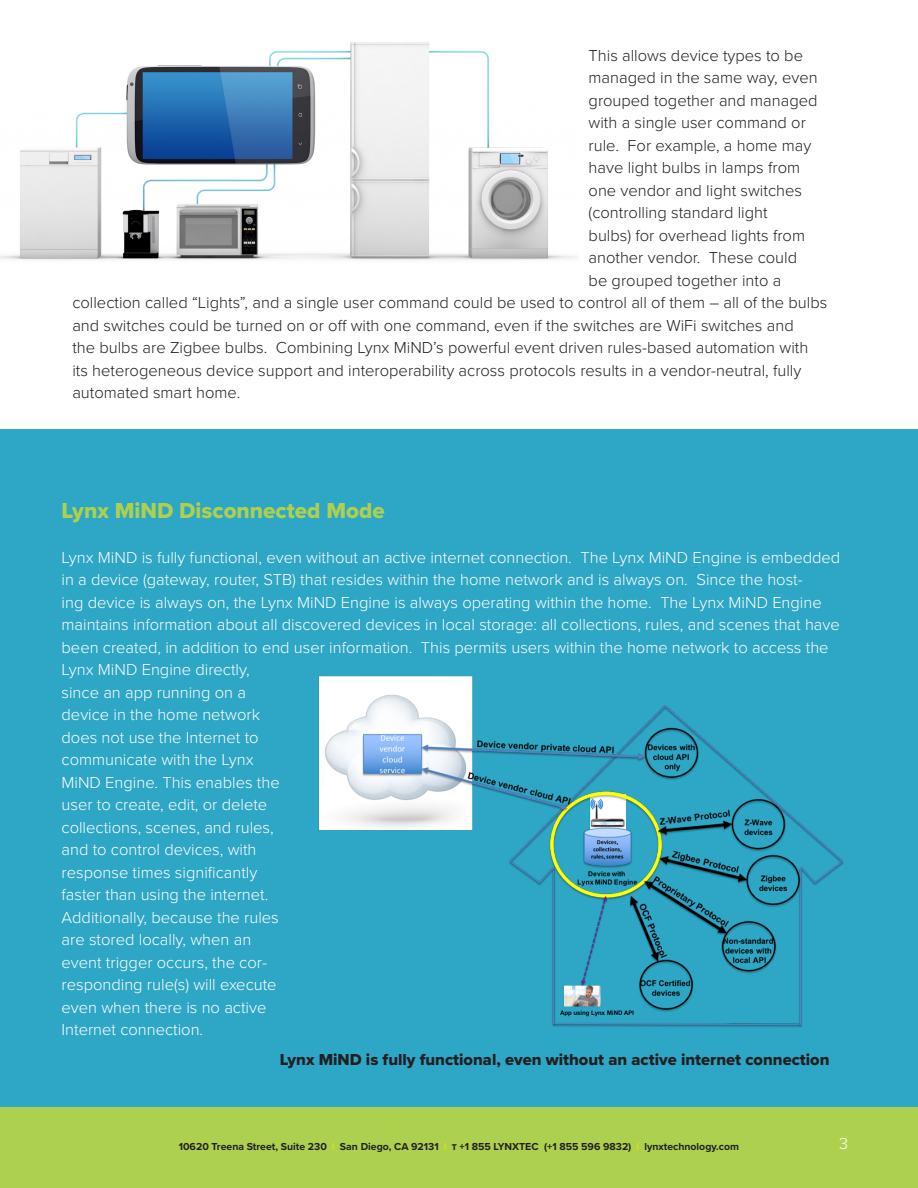
<style>
.page{position:relative;width:918px;height:1188px;background:#fff}
.page>*{position:absolute;margin:0;border:0;box-sizing:border-box;transform-origin:0 0}
.t1{font:22.5px "Proxima Nova Extrabld";color:#add14e}
.t2{font:300 16.5px/22.5px "Proxima Nova";color:#fff}
.t3{font:300 16.5px "Proxima Nova";color:#231f20}
.t4{font:16.5px "Proxima Nova Extrabld";color:#231f20}
.t5{font:700 10.5px "Proxima Nova";color:#231f20}
.s1{color:#e2e318}
</style>
<div class="page">
<img style="left:0;top:42px;width:579px;height:218px">
<div style="left:0;top:430px;width:918px;height:677px;background:#2ea6c6"></div>
<img style="left:319px;top:677px;width:525px;height:350px">
<div style="left:0;top:1107px;width:918px;height:81px;background:#add14e"></div>
<p class="t3" style="left:589px;top:45px;width:216px">This allows device types to be</p>
<p class="t3" style="left:589px;top:68px;width:231px">managed in the same way, even</p>
<p class="t3" style="left:589px;top:90px;width:230px">grouped together and managed</p>
<p class="t3" style="left:589px;top:113px;width:219px">with a single user command or</p>
<p class="t3" style="left:589px;top:135px;width:224px">rule. For example, a home may</p>
<p class="t3" style="left:589px;top:158px;width:213px">have light bulbs in lamps from</p>
<p class="t3" style="left:589px;top:180px;width:215px">one vendor and light switches</p>
<p class="t3" style="left:589px;top:203px;width:181px">(controlling standard light</p>
<p class="t3" style="left:589px;top:225px;width:218px">bulbs) for overhead lights from</p>
<p class="t3" style="left:589px;top:248px;width:210px">another vendor. These could</p>
<p class="t3" style="left:589px;top:270px;width:194px">be grouped together into a</p>
<p class="t3" style="left:72px;top:293px;width:757px">collection called “Lights”, and a single user command could be used to control all of them – all of the bulbs</p>
<p class="t3" style="left:72px;top:315px;width:723px">and switches could be turned on or off with one command, even if the switches are WiFi switches and</p>
<p class="t3" style="left:72px;top:338px;width:737px">the bulbs are Zigbee bulbs. Combining Lynx MiND’s powerful event driven rules-based automation with</p>
<p class="t3" style="left:72px;top:360px;width:731px">its heterogeneous device support and interoperability across protocols results in a vendor-neutral, fully</p>
<p class="t3" style="left:72px;top:383px;width:170px">automated smart home.</p>
<p class="t1" style="left:62px;top:497px;width:325px">Lynx MiND Disconnected Mode</p>
<p class="t2" style="left:62px;top:547px;width:780px">Lynx MiND is fully functional, even without an active internet connection. The Lynx MiND Engine is embedded in a device (gateway, router, STB) that resides within the home network and is always on. Since the host-<br>ing device is always on, the Lynx MiND Engine is always operating within the home. The Lynx MiND Engine maintains information about all discovered devices in local storage: all collections, rules, and scenes that have been created, in addition to end user information. This permits users within the home network to access the Lynx MiND Engine directly,<br>since an app running on a<br>device in the home network<br>does not use the Internet to<br>communicate with the Lynx<br>MiND Engine. This enables the<br>user to create, edit, or delete<br>collections, scenes, and rules,<br>and to control devices, with<br>response times significantly<br>faster than using the internet.<br>Additionally, because the rules<br>are stored locally, when an<br>event trigger occurs, the cor-<br>responding rule(s) will execute<br>even when there is no active<br>Internet connection.</p>
<p class="t4" style="left:280px;top:1049px;width:551px">Lynx MiND is fully functional, even without an active internet connection</p>
<p class="t5" style="left:179px;top:1140px;width:562px">10620 Treena Street, Suite 230 <span class="s1">|</span> San Diego, CA 92131 <span class="s1">|</span> t +1 855 LYNXTEC (+1 855 596 9832) <span class="s1">|</span> lynxtechnology.com</p>
<p class="t2" style="left:839px;top:1132px;width:10px">3</p>
</div>
